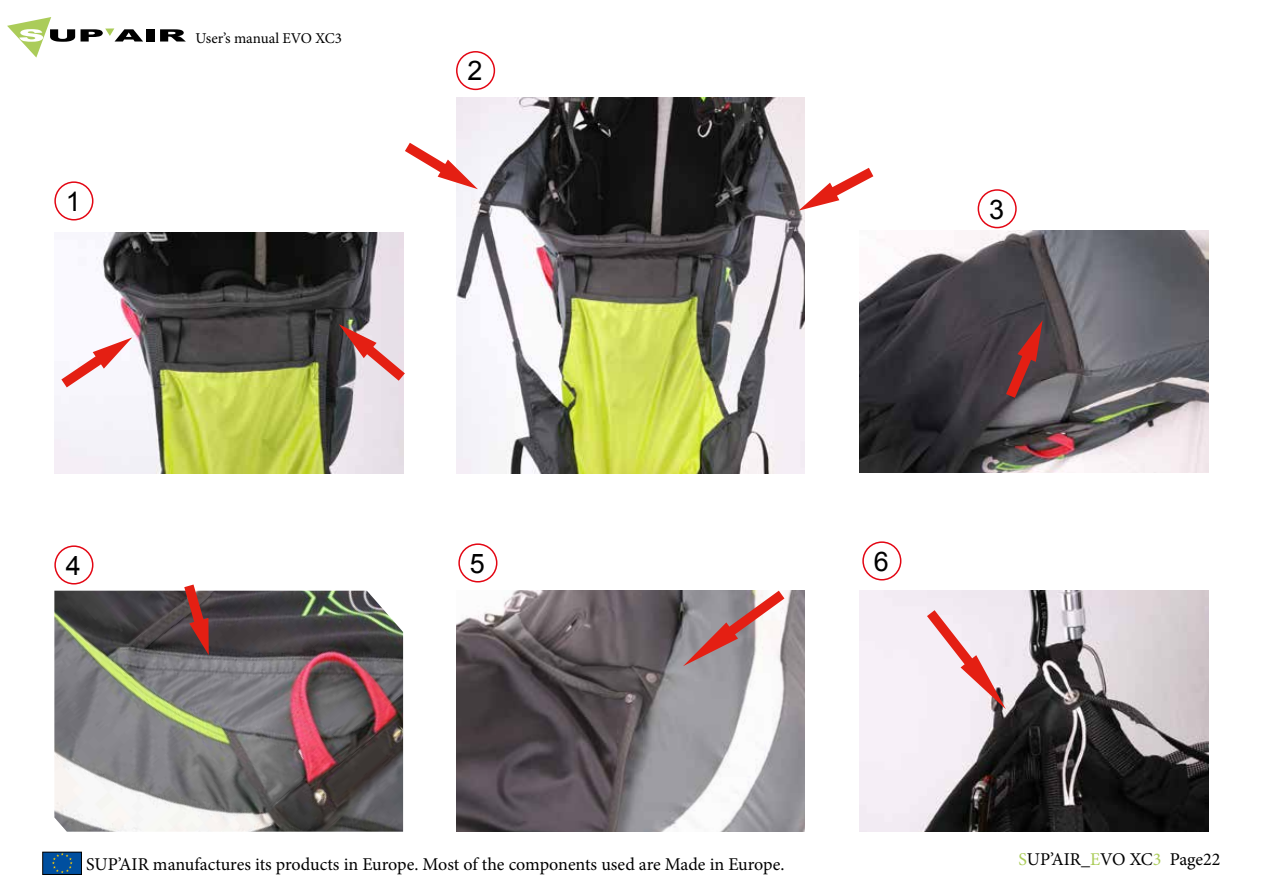
<style>
.page{position:relative;width:1263px;height:893px;background:#fff}
.page>*{position:absolute;margin:0;border:0;box-sizing:border-box;transform-origin:0 0}
.t1{font:27px "Arial";color:#000}
.t2{font:18px "Minion Pro";color:#000}
.t3{font:15px "Minion Pro";letter-spacing:-.005em;color:#000}
.s1{color:#abcc59}
</style>
<div class="page">
<div style="left:43px;top:852px;width:38px;height:22px;background:#004f9f"></div>
<div style="left:43px;top:852px;width:39px;height:23px;border:1px solid #000"></div>
<svg style="left:52px;top:853px;width:21px;height:20px"></svg>
<div style="left:146px;top:29px;width:8px;height:13px;background:#000"></div>
<svg style="left:160px;top:29px;width:26px;height:13px"></svg>
<svg style="left:81px;top:28px;width:62px;height:14px"></svg>
<svg style="left:7px;top:17px;width:68px;height:41px"></svg>
<img style="left:54px;top:233px;width:349px;height:241px">
<svg style="left:61px;top:337px;width:71px;height:50px"></svg>
<svg style="left:339px;top:324px;width:66px;height:57px;background:#c19496"></svg>
<img style="left:456px;top:98px;width:349px;height:376px">
<svg style="left:405px;top:143px;width:73px;height:46px"></svg>
<svg style="left:798px;top:168px;width:75px;height:43px"></svg>
<img style="left:860px;top:231px;width:348px;height:242px">
<svg style="left:1006px;top:320px;width:37px;height:78px;background:#763c3d"></svg>
<img style="left:54px;top:591px;width:349px;height:241px">
<svg style="left:184px;top:584px;width:25px;height:71px;background:#92413e"></svg>
<img style="left:456px;top:591px;width:349px;height:241px">
<svg style="left:683px;top:591px;width:101px;height:75px"></svg>
<img style="left:860px;top:591px;width:348px;height:241px">
<svg style="left:927px;top:610px;width:79px;height:99px;background:#edc9ce"></svg>
<div style="left:54px;top:181px;width:39px;height:39px;border:2px solid #e30613;border-radius:50%"></div>
<div style="left:456px;top:51px;width:39px;height:39px;border:2px solid #e30613;border-radius:50%"></div>
<div style="left:977px;top:189px;width:40px;height:39px;border:2px solid #e30613;border-radius:50%"></div>
<div style="left:54px;top:545px;width:39px;height:39px;border:2px solid #e30613;border-radius:50%"></div>
<div style="left:458px;top:543px;width:39px;height:39px;border:2px solid #e30613;border-radius:50%"></div>
<div style="left:862px;top:541px;width:39px;height:39px;border:2px solid #e30613;border-radius:50%"></div>
<h1 class="t1" style="left:66px;top:184px;width:17px">1</h1>
<p class="t3" style="left:196px;top:28px;width:148px">User’s manual EVO XC3</p>
<h1 class="t1" style="left:467px;top:53px;width:17px">2</h1>
<h1 class="t1" style="left:989px;top:192px;width:17px">3</h1>
<h1 class="t1" style="left:66px;top:548px;width:17px">4</h1>
<h1 class="t1" style="left:470px;top:546px;width:17px">5</h1>
<h1 class="t1" style="left:874px;top:544px;width:17px">6</h1>
<p class="t2" style="left:86px;top:852px;width:700px">SUP’AIR manufactures its products in Europe. Most of the components used are Made in Europe.</p>
<p class="t2" style="left:1018px;top:847px;width:203px"><span class="s1">S</span>UP’AIR_<span class="s1">E</span>VO XC<span class="s1">3</span> Page22</p>
</div>
